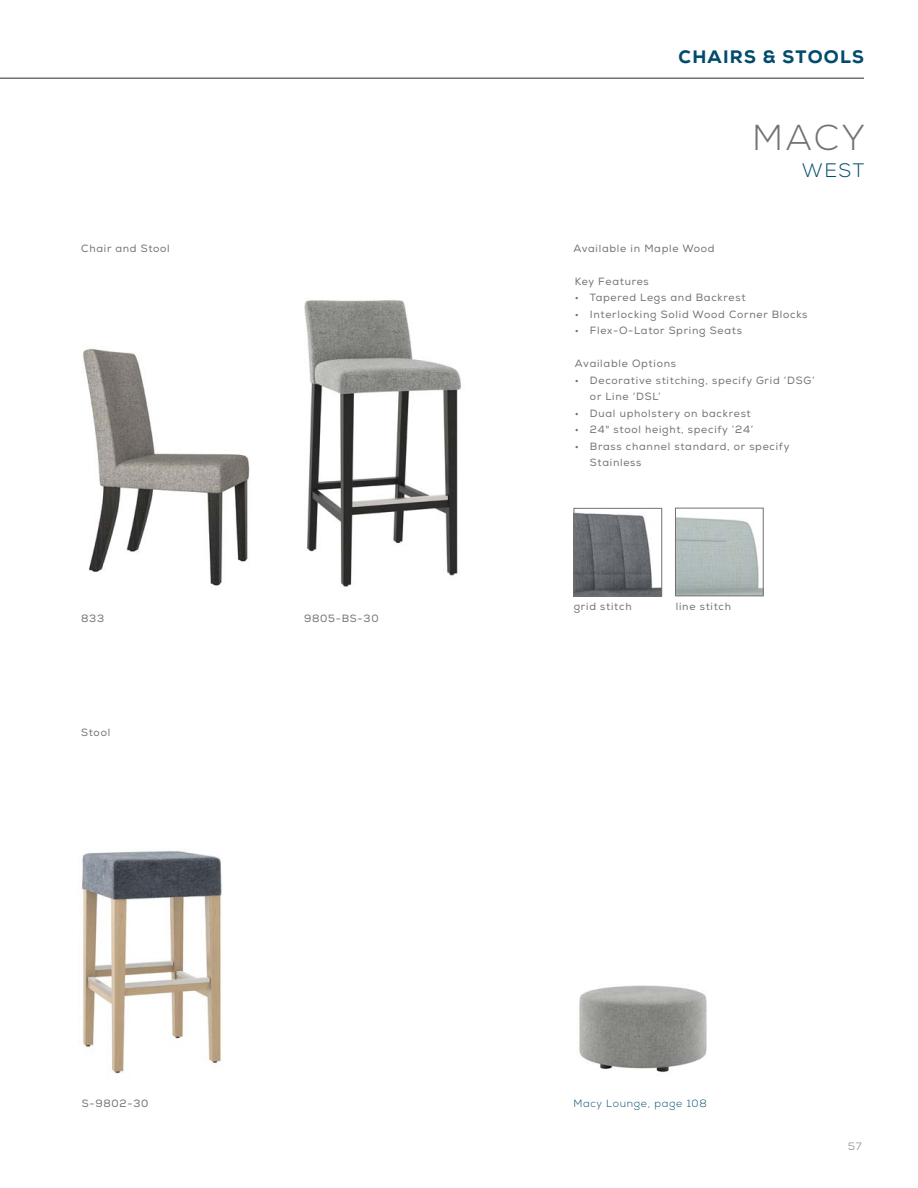
<style>
.page{position:relative;width:918px;height:1188px;background:#fff}
.page>*{position:absolute;margin:0;border:0;box-sizing:border-box;transform-origin:0 0}
.t1{font:300 36px "Nexa";color:#717271}
.t2{font:300 19.5px "Nexa";color:#004b6c}
.t3{font:800 18px "Nexa";letter-spacing:.07em;color:#004b6c}
.t4{font:10.5px/16.5px "Nexa";letter-spacing:.07em;color:#717271}
.t5{font:300 10.5px "Nexa";letter-spacing:.07em;color:#004b6c}
.t6{font:300 10.5px "Nexa";color:#717271}
</style>
<div class="page">
<hr style="left:0;top:77px;width:864px;height:2px;background:#717271">
<img style="left:579px;top:985px;width:128px;height:88px">
<img style="left:677px;top:517px;width:84px;height:77px">
<div style="left:675px;top:508px;width:88px;height:88px;border:1px solid #717271"></div>
<img style="left:576px;top:512px;width:84px;height:82px">
<div style="left:574px;top:508px;width:88px;height:88px;border:1px solid #717271"></div>
<img style="left:304px;top:299px;width:157px;height:288px">
<img style="left:82px;top:348px;width:168px;height:238px">
<img style="left:82px;top:850px;width:141px;height:224px">
<p class="t4" style="left:81px;top:240px;width:90px">Chair and Stool</p>
<p class="t4" style="left:81px;top:610px;width:24px">833</p>
<p class="t4" style="left:304px;top:610px;width:76px">9805-BS-30</p>
<p class="t4" style="left:81px;top:724px;width:31px">Stool</p>
<p class="t4" style="left:82px;top:1095px;width:68px">S-9802-30</p>
<h3 class="t3" style="left:679px;top:46px;width:187px">CHAIRS &amp; STOOLS</h3>
<p class="t1" style="left:752px;top:117px;width:115px">MACY</p>
<p class="t2" style="left:802px;top:159px;width:64px">WEST</p>
<p class="t4" style="left:573px;top:240px;width:143px">Available in Maple Wood</p>
<p class="t4" style="left:575px;top:273px;width:75px">Key Features</p>
<p class="t4" style="left:575px;top:290px;width:172px">• Tapered Legs and Backrest</p>
<p class="t4" style="left:575px;top:306px;width:234px">• Interlocking Solid Wood Corner Blocks</p>
<p class="t4" style="left:575px;top:323px;width:169px">• Flex-O-Lator Spring Seats</p>
<p class="t4" style="left:575px;top:356px;width:103px">Available Options</p>
<p class="t4" style="left:590px;top:372px;width:226px;text-indent:-15px">• Decorative stitching, specify Grid ‘DSG’ or Line ‘DSL’</p>
<p class="t4" style="left:575px;top:405px;width:177px">• Dual upholstery on backrest</p>
<p class="t4" style="left:575px;top:422px;width:180px">• 24" stool height, specify ‘24’</p>
<p class="t4" style="left:590px;top:438px;width:201px;text-indent:-15px">• Brass channel standard, or specify<br>Stainless</p>
<p class="t4" style="left:574px;top:599px;width:59px">grid stitch</p>
<p class="t4" style="left:676px;top:599px;width:57px">line stitch</p>
<p class="t5" style="left:573px;top:1098px;width:135px">Macy Lounge, page 108</p>
<p class="t6" style="left:848px;top:1140px;width:15px">57</p>
</div>
